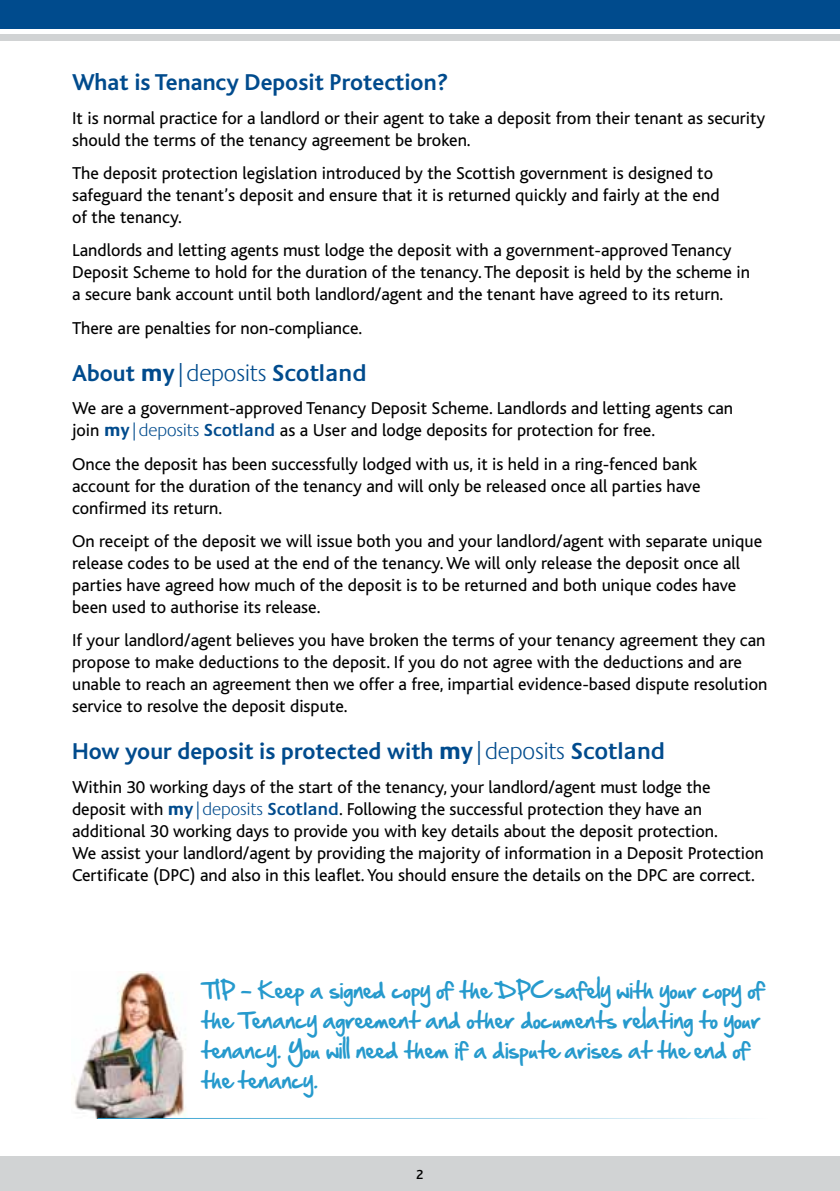
<style>
.page{position:relative;width:840px;height:1191px;background:#fff}
.page>*{position:absolute;margin:0;border:0;box-sizing:border-box;transform-origin:0 0}
.t1{font:700 24px "Bliss";color:#004b8d}
.t2{font:300 24px "Praxis";letter-spacing:-.005em;color:#004b8d}
.t3{font:20px/30px "Handof Sean";color:#269acd}
.t4{font:18px/22px "Bliss";color:#000}
.t5{font:500 13.8px "Bliss";color:#000}
.s1{font-family:"Bliss";font-weight:700}
.s2{font-weight:700}
.s3{font-weight:600}
.s4{font-family:"Praxis";font-weight:700;color:#004b8d}
.s5{font-family:"Praxis";font-weight:300;color:#004b8d}
.s6{font-family:"Praxis";font-weight:600;color:#004b8d}
.s7{font-family:"Praxis"}
.s8{font-family:"Praxis";font-weight:300}
.s9{font-family:"Praxis";font-weight:600}
</style>
<div class="page">
<div style="left:0;top:34px;width:839px;height:6px;background:#d1d3d4"></div>
<div style="left:0;top:0;width:839px;height:28px;background:#004b8d"></div>
<div style="left:0;top:1157px;width:839px;height:34px;background:#d1d3d4"></div>
<img style="left:74px;top:971px;width:112px;height:147px">
<hr style="left:98px;top:1118px;width:669px;height:1px;background:#269acd">
<h1 class="t1" style="left:72px;top:70px;width:377px">What is Tenancy Deposit Protection?</h1>
<p class="t4" style="left:72px;top:107px;width:694px">It is normal practice for a landlord or their agent to take a deposit from their tenant as security should the terms of the tenancy agreement be broken.</p>
<p class="t4" style="left:72px;top:162px;width:648px">The deposit protection legislation introduced by the Scottish government is designed to safeguard the tenant’s deposit and ensure that it is returned quickly and fairly at the end of the tenancy.</p>
<p class="t4" style="left:72px;top:240px;width:679px">Landlords and letting agents must lodge the deposit with a government-approved Tenancy<br>Deposit Scheme to hold for the duration of the tenancy. The deposit is held by the scheme in a secure bank account until both landlord/agent and the tenant have agreed to its return.</p>
<p class="t4" style="left:72px;top:317px;width:291px">There are penalties for non-compliance.</p>
<h1 class="t2" style="left:72px;top:360px;width:296px"><span class="s1">About</span> <span class="s2">my</span>|deposits <span class="s3">Scotland</span></h1>
<p class="t4" style="left:72px;top:397px;width:662px">We are a government-approved Tenancy Deposit Scheme. Landlords and letting agents can join <span class="s4">my</span><span class="s5">|deposits</span> <span class="s6">Scotland</span> as a User and lodge deposits for protection for free.</p>
<p class="t4" style="left:72px;top:453px;width:629px">Once the deposit has been successfully lodged with us, it is held in a ring-fenced bank account for the duration of the tenancy and will only be released once all parties have confirmed its return.</p>
<p class="t4" style="left:72px;top:530px;width:691px">On receipt of the deposit we will issue both you and your landlord/agent with separate unique release codes to be used at the end of the tenancy. We will only release the deposit once all parties have agreed how much of the deposit is to be returned and both unique codes have been used to authorise its release.</p>
<p class="t4" style="left:72px;top:629px;width:696px">If your landlord/agent believes you have broken the terms of your tenancy agreement they can propose to make deductions to the deposit. If you do not agree with the deductions and are unable to reach an agreement then we offer a free, impartial evidence-based dispute resolution service to resolve the deposit dispute.</p>
<h1 class="t1" style="left:72px;top:739px;width:594px">How your deposit is protected with <span class="s7">my</span><span class="s8">|deposits</span> <span class="s9">Scotland</span></h1>
<p class="t4" style="left:72px;top:776px;width:692px">Within 30 working days of the start of the tenancy, your landlord/agent must lodge the deposit with <span class="s4">my</span><span class="s5">|deposits</span> <span class="s6">Scotland</span>. Following the successful protection they have an additional 30 working days to provide you with key details about the deposit protection.<br>We assist your landlord/agent by providing the majority of information in a Deposit Protection Certificate (DPC) and also in this leaflet. You should ensure the details on the DPC are correct.</p>
<p class="t3" style="left:201px;top:977px;width:564px">TIP - Keep a signed copy of the DPC safely with your copy of the Tenancy agreement and other documents relating to your tenancy. You will need them if a dispute arises at the end of the tenancy.</p>
<p class="t5" style="left:416px;top:1167px;width:9px">2</p>
</div>
